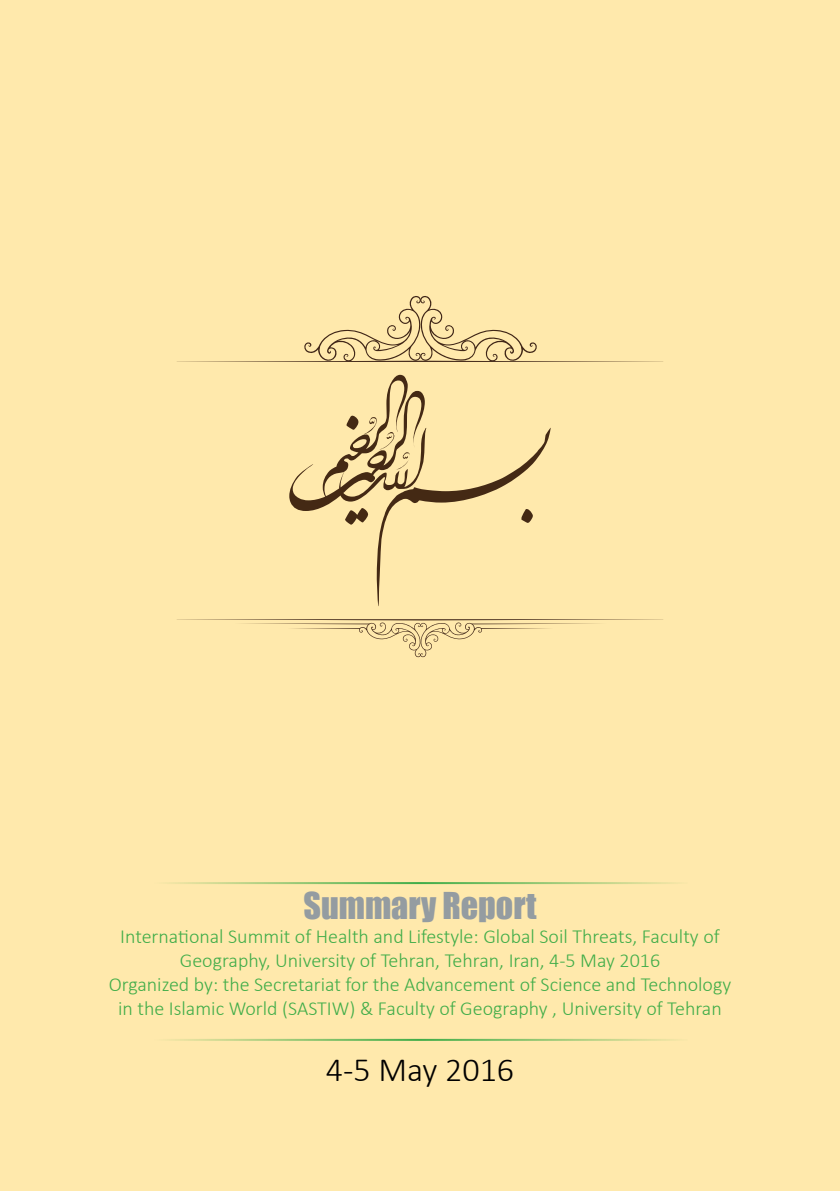
<style>
.page{position:relative;width:840px;height:1191px;background:#fff}
.page>*{position:absolute;margin:0;border:0;box-sizing:border-box;transform-origin:0 0}
.t1{font:34px "Impact";color:#949ca1}
.t2{font:300 34px "Calibri";color:#000}
.t3{font:300 20px/24px "Calibri";color:#41ad49;text-align:center}
</style>
<div class="page">
<div style="left:0;top:0;width:839px;height:1191px;background:#ffe9ac"></div>
<svg style="left:177px;top:296px;width:486px;height:66px"></svg>
<svg style="left:177px;top:619px;width:486px;height:38px"></svg>
<svg style="left:289px;top:375px;width:261px;height:231px"></svg>
<hr style="left:152px;top:1038px;width:535px;height:2px;background:#41ad49">
<hr style="left:152px;top:882px;width:535px;height:2px;background:#41ad49">
<h1 class="t1" style="left:303px;top:879px;width:234px">Summary Report</h1>
<p class="t3" style="left:109px;top:924px;width:623px">International Summit of Health and Lifestyle: Global Soil Threats, Faculty of Geography, University of Tehran, Tehran, Iran, 4-5 May 2016<br>Organized by: the Secretariat for the Advancement of Science and Technology in the Islamic World (SASTIW) &amp; Faculty of Geography , University of Tehran</p>
<h1 class="t2" style="left:325px;top:1048px;width:190px">4-5 May 2016</h1>
</div>
